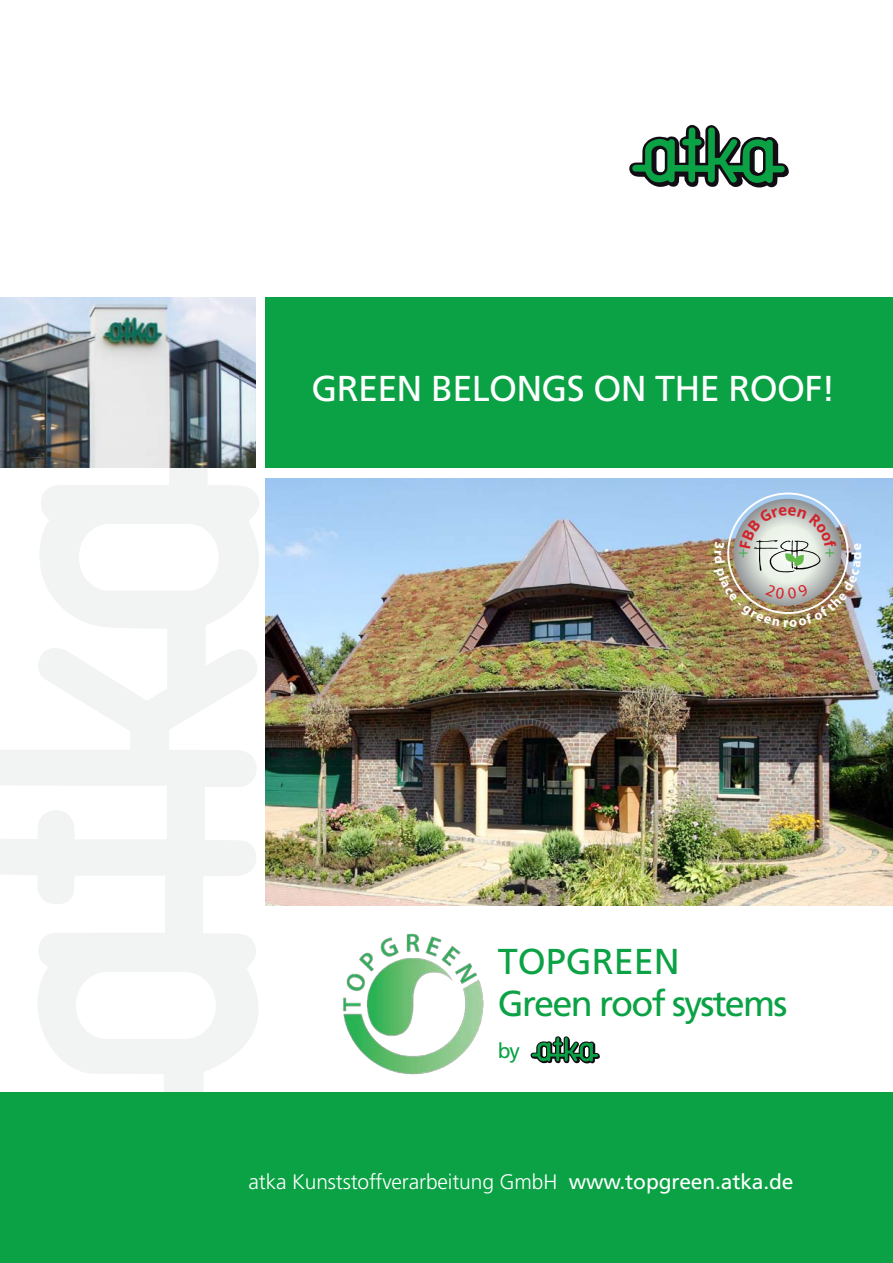
<style>
.page{position:relative;width:893px;height:1263px;background:#fff}
.page>*{position:absolute;margin:0;border:0;box-sizing:border-box;transform-origin:0 0}
.t1{font:36px/42px "Frutiger";color:#0aa245}
.t2{font:36px "Frutiger";letter-spacing:-.02em;color:#fff}
.t3{font:300 21px "Frutiger";letter-spacing:-.005em;color:#fff}
.t4{font:21px "Frutiger";color:#0aa245}
.t5{font:900 16.5px "The Sans";color:#41ad49}
.s1{font-weight:400}
</style>
<div class="page">
<svg style="left:0;top:429px;width:261px;height:664px"></svg>
<img style="left:266px;top:478px;width:627px;height:428px">
<div style="left:0;top:1093px;width:893px;height:170px;background:#0aa245"></div>
<div style="left:266px;top:298px;width:627px;height:170px;background:#0aa245"></div>
<img style="left:0;top:298px;width:255px;height:170px">
<svg style="left:629px;top:125px;width:160px;height:63px"></svg>
<svg style="left:530px;top:1036px;width:70px;height:28px"></svg>
<img style="left:343px;top:933px;width:141px;height:142px">
<img style="left:729px;top:499px;width:113px;height:8px">
<img style="left:714px;top:507px;width:147px;height:120px">
<h1 class="t2" style="left:311px;top:367px;width:526px">Green belongs on the roof!</h1>
<p class="t5" style="left:732px;top:558px;width:11px;rotate:-90deg">+</p>
<p class="t5" style="left:841px;top:548px;width:11px;rotate:90deg">+</p>
<h1 class="t1" style="left:498px;top:940px;width:291px">Topgreen<br>Green roof systems</h1>
<p class="t4" style="left:498px;top:1038px;width:24px">by</p>
<p class="t3" style="left:249px;top:1170px;width:546px">atka Kunststoffverarbeitung GmbH <span class="s1">www.topgreen.atka.de</span></p>
</div>
